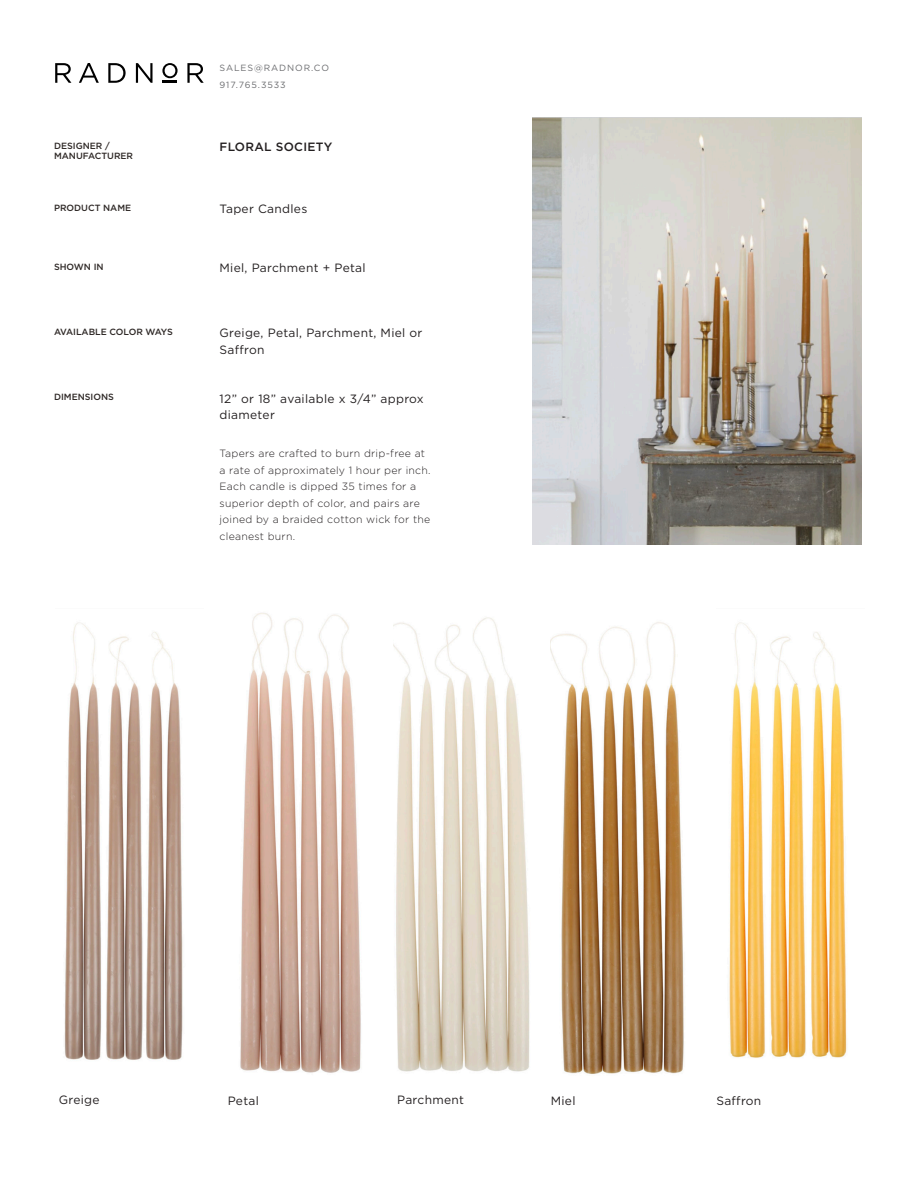
<style>
.page{position:relative;width:918px;height:1188px;background:#fff}
.page>*{position:absolute;margin:0;border:0;box-sizing:border-box;transform-origin:0 0}
.t1{font:12px/16.5px "Gotham";letter-spacing:.025em;color:#231f20}
.t2{font:500 12px "Gotham";letter-spacing:.025em;color:#231f20}
.t3{font:300 10.5px/16.5px "Gotham";letter-spacing:.025em;color:#231f20}
.t4{font:500 9px "Gotham";color:#2e2826}
.t5{font:9px "Gotham";letter-spacing:.1em;color:#6c6d70}
</style>
<div class="page">
<svg style="left:55px;top:63px;width:16px;height:20px"></svg>
<svg style="left:79px;top:63px;width:20px;height:20px"></svg>
<svg style="left:108px;top:63px;width:18px;height:20px"></svg>
<svg style="left:136px;top:63px;width:17px;height:20px"></svg>
<svg style="left:187px;top:63px;width:17px;height:20px"></svg>
<svg style="left:162px;top:63px;width:16px;height:20px"></svg>
<img style="left:533px;top:117px;width:329px;height:427px">
<img style="left:64px;top:622px;width:119px;height:438px">
<img style="left:240px;top:613px;width:121px;height:460px">
<img style="left:393px;top:617px;width:137px;height:455px">
<img style="left:550px;top:622px;width:134px;height:452px">
<img style="left:729px;top:622px;width:118px;height:436px">
<p class="t5" style="left:220px;top:62px;width:111px">SALES@RADNOR.CO</p>
<p class="t5" style="left:220px;top:80px;width:68px">917.765.3533</p>
<p class="t4" style="left:54px;top:140px;width:57px">DESIGNER /</p>
<p class="t4" style="left:54px;top:150px;width:81px">MANUFACTURER</p>
<p class="t2" style="left:220px;top:139px;width:114px">FLORAL SOCIETY</p>
<p class="t4" style="left:54px;top:202px;width:79px">PRODUCT NAME</p>
<p class="t1" style="left:220px;top:200px;width:89px">Taper Candles</p>
<p class="t4" style="left:54px;top:261px;width:51px">SHOWN IN</p>
<p class="t1" style="left:220px;top:260px;width:148px">Miel, Parchment + Petal</p>
<p class="t4" style="left:54px;top:326px;width:120px">AVAILABLE COLOR WAYS</p>
<p class="t1" style="left:220px;top:325px;width:204px">Greige, Petal, Parchment, Miel or<br>Saffron</p>
<p class="t4" style="left:54px;top:391px;width:61px">DIMENSIONS</p>
<p class="t1" style="left:220px;top:390px;width:206px">12” or 18” available x 3/4” approx diameter</p>
<p class="t3" style="left:220px;top:445px;width:213px">Tapers are crafted to burn drip-free at a rate of approximately 1 hour per inch.<br>Each candle is dipped 35 times for a superior depth of color, and pairs are joined by a braided cotton wick for the cleanest burn.</p>
<p class="t1" style="left:59px;top:1091px;width:42px">Greige</p>
<p class="t1" style="left:228px;top:1092px;width:33px">Petal</p>
<p class="t1" style="left:397px;top:1091px;width:68px">Parchment</p>
<p class="t1" style="left:551px;top:1092px;width:26px">Miel</p>
<p class="t1" style="left:716px;top:1092px;width:46px">Saffron</p>
</div>
